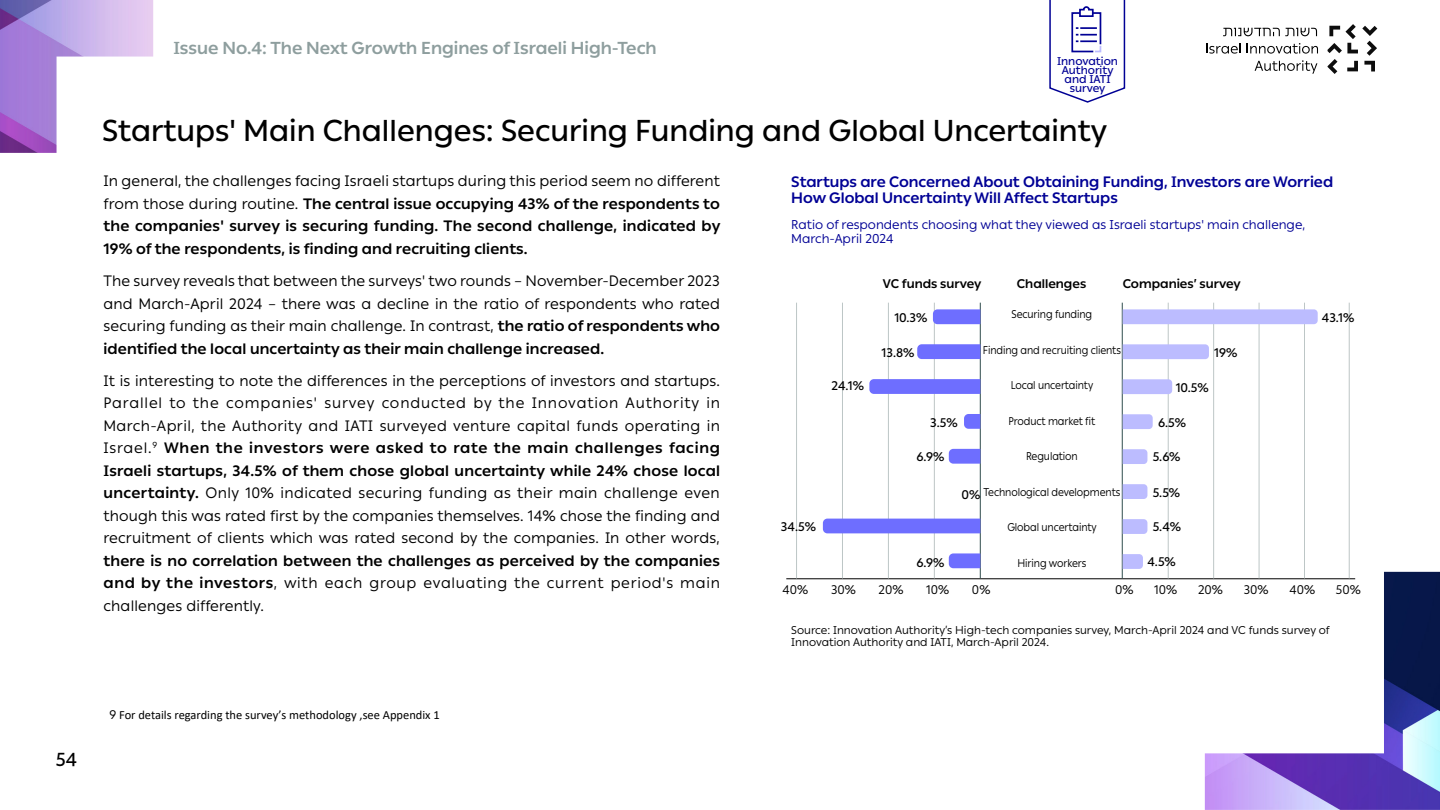
<style>
.page{position:relative;width:1440px;height:810px;background:#fff}
.page>*{position:absolute;margin:0;border:0;box-sizing:border-box;transform-origin:0 0}
.כותרת_פרק_אנגלית{font:500 30px "Ping HL";color:#000}
.t1{font:500 18.75px "Ping HL";color:#000}
.t2{font:700 17.25px "Ping HL";color:#8e9e9e}
.טקסט_אנגלית{font:15px/22.5px "Ping HL";letter-spacing:.01em;color:#000;text-align:justify}
.טקסט_אנגלית-2{font:700 15px/22.5px "Ping HL";letter-spacing:.015em;color:#000;text-align:justify}
.כותרת_אינפו_אנגלית{font:700 15px/16.5px "Ping HL";color:#000095}
.טקסט_אנגלית-3{font:700 15px "Ping HL";letter-spacing:.05em;color:#000}
.טקסט_אנגלית-4{font:15px "Ping HL";letter-spacing:.055em;color:#000}
.טקסט_אנגלית-5{font:15px "Ping HL";letter-spacing:.045em;color:#000}
.משנה_אינפו_אנגל{font:12.75px/13.5px "Ping HL";color:#000095}
.t3{font:500 12.45px "Ping HL";color:#000}
.הערות_שוליים{font:12.45px "Calibri";color:#000}
.הערות_שוליים-2{font:700 12.45px "Ping HL";color:#000}
.t4{font:12.45px "Ping HL";color:#000}
.הערות_שוליים-3{font:11.25px "Ping HL";letter-spacing:-.01em;color:#000;scale:.9 1}
.מקור_אנגלית{font:11.25px/12px "Ping HL";color:#000}
.t5{font:500 11.25px/9px "Ping HL";color:#000095;text-align:center}
.s1{font-weight:400}
.s2{font-weight:700}
.s3{font-family:"Ping HL"}
</style>
<div class="page">
<img style="left:1205px;top:572px;width:235px;height:238px">
<img style="left:0;top:0;width:153px;height:153px">
<svg style="left:1328px;top:24px;width:49px;height:50px"></svg>
<svg style="left:1223px;top:28px;width:94px;height:8px"></svg>
<svg style="left:1206px;top:44px;width:35px;height:10px"></svg>
<svg style="left:1247px;top:43px;width:71px;height:11px"></svg>
<svg style="left:1255px;top:60px;width:62px;height:14px"></svg>
<hr style="left:786px;top:578px;width:569px;height:1px;background:#000">
<hr style="left:1122px;top:303px;width:1px;height:275px;background:#304d4d">
<hr style="left:1168px;top:303px;width:1px;height:275px;background:#bdc6c6">
<hr style="left:1214px;top:303px;width:1px;height:275px;background:#bdc6c6">
<hr style="left:1259px;top:303px;width:1px;height:275px;background:#bdc6c6">
<hr style="left:1304px;top:303px;width:1px;height:275px;background:#bdc6c6">
<hr style="left:796px;top:303px;width:1px;height:275px;background:#bdc6c6">
<hr style="left:842px;top:303px;width:1px;height:275px;background:#bdc6c6">
<hr style="left:888px;top:303px;width:1px;height:275px;background:#bdc6c6">
<hr style="left:934px;top:303px;width:1px;height:275px;background:#bdc6c6">
<hr style="left:980px;top:303px;width:1px;height:275px;background:#304d4d">
<hr style="left:1349px;top:303px;width:1px;height:275px;background:#bdc6c6">
<svg style="left:1123px;top:309px;width:195px;height:15px"></svg>
<svg style="left:933px;top:309px;width:47px;height:15px"></svg>
<svg style="left:917px;top:344px;width:63px;height:15px"></svg>
<svg style="left:869px;top:379px;width:111px;height:15px"></svg>
<svg style="left:964px;top:414px;width:16px;height:15px"></svg>
<svg style="left:949px;top:449px;width:31px;height:15px"></svg>
<div style="left:823px;top:519px;width:157px;height:14px;background:#6e6eff"></div>
<svg style="left:949px;top:553px;width:31px;height:15px"></svg>
<svg style="left:1123px;top:344px;width:86px;height:15px"></svg>
<svg style="left:1123px;top:379px;width:49px;height:15px"></svg>
<svg style="left:1123px;top:414px;width:30px;height:15px"></svg>
<svg style="left:1123px;top:449px;width:24px;height:15px"></svg>
<svg style="left:1123px;top:484px;width:24px;height:15px"></svg>
<svg style="left:1123px;top:519px;width:24px;height:15px"></svg>
<svg style="left:1123px;top:554px;width:20px;height:15px"></svg>
<svg style="left:1049px;top:0;width:77px;height:103px"></svg>
<p class="t1" style="left:56px;top:746px;width:23px">54</p>
<p class="t2" style="left:173px;top:35px;width:485px">Issue No.4: The Next Growth Engines of Israeli High-Tech</p>
<p class="t5" style="left:1057px;top:56px;width:62px">Innovation</p>
<p class="t5" style="left:1062px;top:65px;width:53px">Authority and IATI survey</p>
<p class="כותרת_פרק_אנגלית" style="left:102px;top:107px;width:1006px">Startups' Main Challenges: Securing Funding and Global Uncertainty</p>
<p class="כותרת_אינפו_אנגלית" style="left:791px;top:173px;width:543px">Startups are Concerned About Obtaining Funding, Investors are Worried<br>How Global Uncertainty Will Affect Startups</p>
<p class="משנה_אינפו_אנגל" style="left:791px;top:218px;width:515px">Ratio of respondents choosing what they viewed as Israeli startups' main challenge,<br>March-April 2024</p>
<p class="טקסט_אנגלית-2" style="left:104px;top:169px;width:618px"><span class="s1">In general, the challenges facing Israeli startups during this period seem no different from those during routine.</span> The central issue occupying 43% of the respondents to the companies' survey is securing funding. The second challenge, indicated by 19% of the respondents is, finding and recruiting clients.</p>
<p class="טקסט_אנגלית" style="left:104px;top:269px;width:618px">The survey reveals that between the surveys' two rounds – November-December 2023 and March-April 2024 – there was a decline in the ratio of respondents who rated securing funding as their main challenge. In contrast, <span class="s2">the ratio of respondents who identified the local uncertainty as their main challenge increased.</span></p>
<p class="טקסט_אנגלית" style="left:104px;top:369px;width:618px;text-align:right">It is interesting to note the differences in the perceptions of investors and startups. in</p>
<p class="הערות_שוליים-2" style="left:1123px;top:274px;width:120px">Companies’ survey</p>
<p class="הערות_שוליים-2" style="left:883px;top:274px;width:100px">VC funds survey</p>
<p class="הערות_שוליים-2" style="left:1017px;top:274px;width:71px">Challenges</p>
<p class="הערות_שוליים-3" style="left:1012px;top:306px;width:91px">Securing funding</p>
<p class="הערות_שוליים-3" style="left:983px;top:341px;width:155px">Finding and recruiting clients</p>
<p class="הערות_שוליים-3" style="left:1011px;top:377px;width:93px">Local uncertainty</p>
<p class="הערות_שוליים-3" style="left:1009px;top:412px;width:98px">Product market fit</p>
<p class="הערות_שוליים-3" style="left:1026px;top:448px;width:59px">Regulation</p>
<p class="הערות_שוליים-3" style="left:984px;top:483px;width:153px">Technological developments</p>
<p class="הערות_שוליים-3" style="left:1007px;top:519px;width:101px">Global uncertainty</p>
<p class="הערות_שוליים-3" style="left:1018px;top:554px;width:78px">Hiring workers</p>
<p class="t3" style="left:894px;top:308px;width:35px">10.3%</p>
<p class="t3" style="left:882px;top:343px;width:34px">13.8%</p>
<p class="t3" style="left:1322px;top:308px;width:34px">43.1%</p>
<p class="t3" style="left:1214px;top:343px;width:25px">19%</p>
<p class="t3" style="left:832px;top:376px;width:34px">24.1%</p>
<p class="t3" style="left:1176px;top:378px;width:35px">10.5%</p>
<p class="t3" style="left:1158px;top:413px;width:30px">6.5%</p>
<p class="t3" style="left:1153px;top:447px;width:29px">5.6%</p>
<p class="t3" style="left:1153px;top:483px;width:29px">5.5%</p>
<p class="t3" style="left:1153px;top:518px;width:30px">5.4%</p>
<p class="t3" style="left:1147px;top:553px;width:30px">4.5%</p>
<p class="טקסט_אנגלית-4" style="left:226px;top:392px;width:92px">companies'</p>
<p class="טקסט_אנגלית-4" style="left:532px;top:392px;width:88px">Innovation</p>
<p class="טקסט_אנגלית-4" style="left:626px;top:392px;width:75px">Authority</p>
<p class="טקסט_אנגלית-4" style="left:104px;top:392px;width:60px">Parallel</p>
<p class="טקסט_אנגלית" style="left:104px;top:414px;width:618px">March-April, the Authority and IATI surveyed venture capital funds operating in</p>
<p class="טקסט_אנגלית-3" style="left:164px;top:437px;width:557px">When the investors were asked to rate the main challenges facing</p>
<p class="טקסט_אנגלית" style="left:193px;top:392px;width:27px">the</p>
<p class="טקסט_אנגלית-4" style="left:382px;top:392px;width:86px">conducted</p>
<p class="טקסט_אנגלית" style="left:473px;top:392px;width:20px">by</p>
<p class="טקסט_אנגלית" style="left:499px;top:392px;width:27px">the</p>
<p class="טקסט_אנגלית" style="left:169px;top:392px;width:18px">to</p>
<p class="טקסט_אנגלית" style="left:324px;top:392px;width:52px">survey</p>
<p class="t3" style="left:930px;top:413px;width:29px">3.5%</p>
<p class="t3" style="left:916px;top:447px;width:29px">6.9%</p>
<p class="טקסט_אנגלית" style="left:104px;top:437px;width:55px">Israel.<sup>9</sup></p>
<p class="טקסט_אנגלית-2" style="left:104px;top:459px;width:618px">Israeli startups, 34.5% of them chose global uncertainty while 24% chose local</p>
<p class="טקסט_אנגלית" style="left:104px;top:482px;width:618px"><span class="s2">uncertainty.</span> Only 10% indicated securing funding as their main challenge even</p>
<p class="טקסט_אנגלית" style="left:104px;top:504px;width:618px">though this was rated first by the companies themselves. 14% chose the finding and</p>
<p class="טקסט_אנגלית" style="left:104px;top:527px;width:618px">recruitment of clients which was rated second by the companies. In other words,</p>
<p class="טקסט_אנגלית-2" style="left:104px;top:549px;width:618px">there is no correlation between the challenges as perceived by the companies</p>
<p class="טקסט_אנגלית" style="left:680px;top:572px;width:41px">main</p>
<p class="t3" style="left:961px;top:485px;width:20px">0%</p>
<p class="t3" style="left:781px;top:518px;width:37px">34.5%</p>
<p class="t3" style="left:916px;top:553px;width:29px">6.9%</p>
<p class="טקסט_אנגלית" style="left:104px;top:572px;width:175px"><span class="s2">and by the investors</span>, challenges differently.</p>
<p class="טקסט_אנגלית" style="left:284px;top:572px;width:35px">with</p>
<p class="טקסט_אנגלית-5" style="left:423px;top:572px;width:85px">evaluating</p>
<p class="טקסט_אנגלית" style="left:611px;top:572px;width:64px">period s'</p>
<p class="טקסט_אנגלית" style="left:325px;top:572px;width:39px">each</p>
<p class="טקסט_אנגלית" style="left:514px;top:572px;width:27px">the</p>
<p class="טקסט_אנגלית-5" style="left:547px;top:572px;width:58px">current</p>
<p class="טקסט_אנגלית" style="left:370px;top:572px;width:48px">group</p>
<p class="t4" style="left:783px;top:580px;width:27px">40%</p>
<p class="t4" style="left:831px;top:580px;width:26px">30%</p>
<p class="t4" style="left:879px;top:580px;width:26px">20%</p>
<p class="t4" style="left:926px;top:580px;width:25px">10%</p>
<p class="t4" style="left:972px;top:580px;width:20px">0%</p>
<p class="t4" style="left:1115px;top:580px;width:20px">0%</p>
<p class="t4" style="left:1154px;top:580px;width:25px">10%</p>
<p class="t4" style="left:1198px;top:580px;width:26px">20%</p>
<p class="t4" style="left:1244px;top:580px;width:26px">30%</p>
<p class="t4" style="left:1289px;top:580px;width:27px">40%</p>
<p class="t4" style="left:1336px;top:580px;width:26px">50%</p>
<p class="הערות_שוליים" style="left:109px;top:706px;width:332px"><span class="s3">9</span> For details regarding the survey s’ methodology ,see Appendix 1</p>
<p class="מקור_אנגלית" style="left:791px;top:624px;width:540px">Source: Innovation Authority s’ High-tech companies survey, March-April 2024 and VC funds survey of<br>Innovation Authority and IATI, March-April 2024.</p>
</div>
